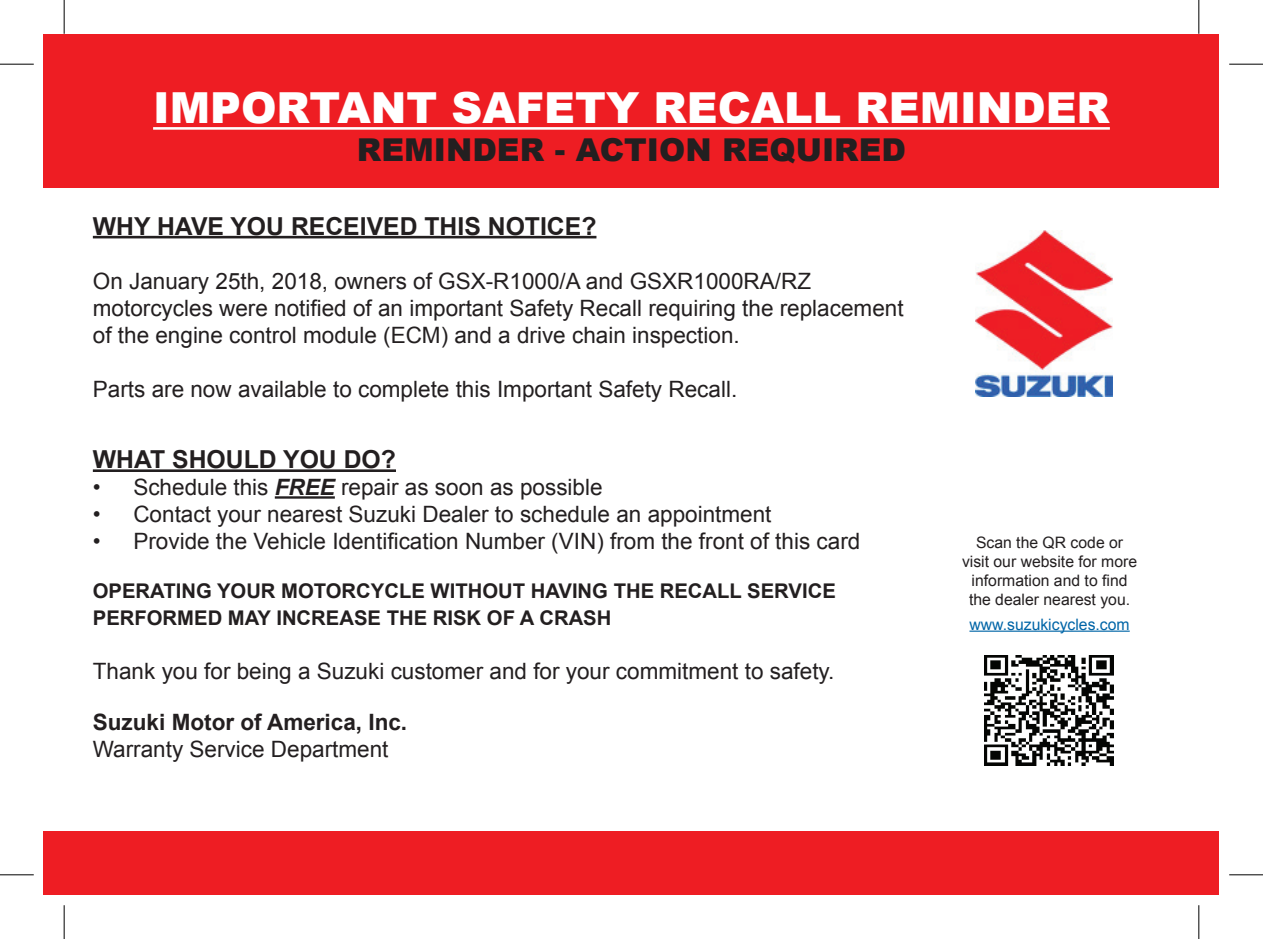
<style>
.page{position:relative;width:1263px;height:939px;background:#fff}
.page>*{position:absolute;margin:0;border:0;box-sizing:border-box;transform-origin:0 0}
.t1{font:900 42.75px "Arial";color:#fff}
.t2{font:900 31.5px "Arial";color:#231f20}
.t3{font:700 24.75px "Arial";color:#231f20}
.t4{font:22.5px/27px "Arial";color:#231f20}
.t5{font:700 22.5px "Arial";color:#231f20}
.t6{font:700 20.25px/27px "Arial";color:#231f20}
.t7{font:15.75px/18.9px "Arial";color:#231f20;text-align:center}
.t8{font:15.75px "Arial";color:#0165a7}
.s1{font-weight:700;font-style:italic}
</style>
<div class="page">
<div style="left:44px;top:34px;width:1174px;height:153px;background:#ee1d23"></div>
<hr style="left:153px;top:127px;width:956px;height:3px;background:#fff">
<div style="left:44px;top:831px;width:1174px;height:63px;background:#ee1d23"></div>
<img style="left:984px;top:655px;width:128px;height:110px">
<hr style="left:93px;top:236px;width:503px;height:2px;background:#231f20">
<hr style="left:969px;top:630px;width:160px;height:1px;background:#0165a7">
<hr style="left:93px;top:469px;width:303px;height:3px;background:#231f20">
<hr style="left:275px;top:496px;width:60px;height:2px;background:#231f20">
<img style="left:975px;top:231px;width:137px;height:165px">
<hr style="left:0;top:64px;width:34px;height:1px;background:#000">
<hr style="left:1228px;top:64px;width:34px;height:1px;background:#000">
<hr style="left:0;top:874px;width:34px;height:1px;background:#000">
<hr style="left:1228px;top:874px;width:34px;height:1px;background:#000">
<hr style="left:64px;top:0;width:1px;height:34px;background:#000">
<hr style="left:64px;top:904px;width:1px;height:34px;background:#000">
<hr style="left:1198px;top:0;width:1px;height:34px;background:#000">
<hr style="left:1198px;top:904px;width:1px;height:34px;background:#000">
<h1 class="t1" style="left:153px;top:77px;width:958px">IMPORTANT SAFETY RECALL REMINDER</h1>
<h2 class="t2" style="left:357px;top:127px;width:550px">REMINDER - ACTION REQUIRED</h2>
<p class="t3" style="left:93px;top:209px;width:505px">WHY HAVE YOU RECEIVED THIS NOTICE?</p>
<p class="t4" style="left:93px;top:267px;width:812px">On January 25th, 2018, owners of GSX-R1000/A and GSXR1000RA/RZ motorcycles were notified of an important Safety Recall requiring the replacement of the engine control module (ECM) and a drive chain inspection.</p>
<p class="t4" style="left:93px;top:375px;width:646px">Parts are now available to complete this Important Safety Recall.</p>
<p class="t3" style="left:93px;top:443px;width:304px">WHAT SHOULD YOU DO?</p>
<p class="t4" style="left:93px;top:474px;width:511px">• Schedule this <span class="s1">FREE</span> repair as soon as possible</p>
<p class="t4" style="left:93px;top:501px;width:680px">• Contact your nearest Suzuki Dealer to schedule an appointment</p>
<p class="t4" style="left:93px;top:528px;width:769px">• Provide the Vehicle Identification Number (VIN) from the front of this card</p>
<p class="t6" style="left:93px;top:577px;width:744px">OPERATING YOUR MOTORCYCLE WITHOUT HAVING THE RECALL SERVICE<br>PERFORMED MAY INCREASE THE RISK OF A CRASH</p>
<p class="t4" style="left:93px;top:657px;width:743px">Thank you for being a Suzuki customer and for your commitment to safety.</p>
<p class="t5" style="left:93px;top:707px;width:316px">Suzuki Motor of America, Inc.</p>
<p class="t4" style="left:93px;top:735px;width:297px">Warranty Service Department</p>
<p class="t7" style="left:961px;top:533px;width:177px">Scan the QR code or visit our website for more information and to find the dealer nearest you.</p>
<p class="t8" style="left:969px;top:613px;width:162px">www.suzukicycles.com</p>
</div>
